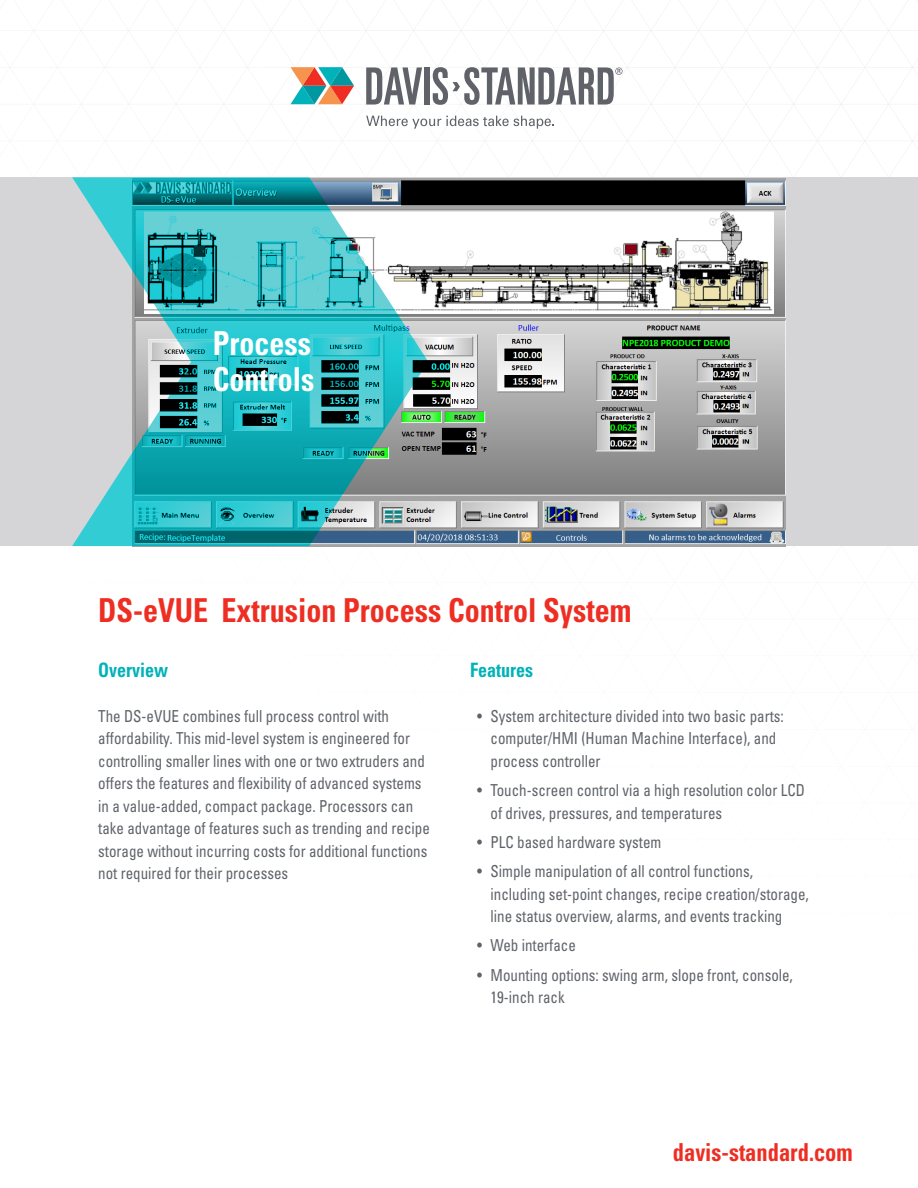
<style>
.page{position:relative;width:918px;height:1188px;background:#fff}
.page>*{position:absolute;margin:0;border:0;box-sizing:border-box;transform-origin:0 0}
.t1{font:700 condensed 33px "Univers";color:#ee2e22;scale:.91 1}
.t2{font:700 condensed 33px/36px "Univers";color:#fff;scale:.91 1}
.t3{font:700 condensed 24.75px "Univers";color:#ee2e22;scale:.91 1}
.t4{font:700 condensed 19.8px "Univers";color:#00b2b9;scale:.91 1}
.t5{font:condensed 16.5px/22.5px "Univers";color:#5f6369;scale:.91 1}
</style>
<div class="page">
<div style="left:0;top:177px;width:918px;height:369px;background:#d5d5d8"></div>
<img style="left:428px;top:178px;width:358px;height:368px">
<svg style="left:72px;top:177px;width:356px;height:369px"></svg>
<svg style="left:291px;top:67px;width:63px;height:37px"></svg>
<svg style="left:366px;top:67px;width:56px;height:38px"></svg>
<div style="left:424px;top:67px;width:6px;height:38px;background:#5f6369"></div>
<svg style="left:366px;top:116px;width:188px;height:13px"></svg>
<svg style="left:433px;top:67px;width:190px;height:38px"></svg>
<p class="t2" style="left:213px;top:324px;width:113px">Process<br>Controls</p>
<p class="t1" style="left:98px;top:590px;width:588px">DS-eVUE Extrusion Process Control System</p>
<p class="t4" style="left:98px;top:658px;width:78px">Overview</p>
<p class="t4" style="left:470px;top:658px;width:71px">Features</p>
<p class="t5" style="left:491px;top:704px;width:324px;text-indent:-14px">• System architecture divided into two basic parts: computer/HMI (Human Machine Interface), and process controller</p>
<p class="t5" style="left:491px;top:778px;width:347px;text-indent:-14px">• Touch-screen control via a high resolution color LCD of drives, pressures, and temperatures</p>
<p class="t5" style="left:477px;top:830px;width:204px">• PLC based hardware system</p>
<p class="t5" style="left:491px;top:859px;width:351px;text-indent:-14px">• Simple manipulation of all control functions, including set-point changes, recipe creation/storage, line status overview, alarms, and events tracking</p>
<p class="t5" style="left:477px;top:934px;width:110px">• Web interface</p>
<p class="t5" style="left:491px;top:963px;width:334px;text-indent:-14px">• Mounting options: swing arm, slope front, console,<br>19-inch rack</p>
<p class="t5" style="left:98px;top:704px;width:366px">The DS-eVUE combines full process control with affordability. This mid-level system is engineered for controlling smaller lines with one or two extruders and offers the features and flexibility of advanced systems in a value-added, compact package. Processors can take advantage of features such as trending and recipe storage without incurring costs for additional functions not required for their processes</p>
<p class="t3" style="left:673px;top:1137px;width:199px">davis-standard.com</p>
</div>
